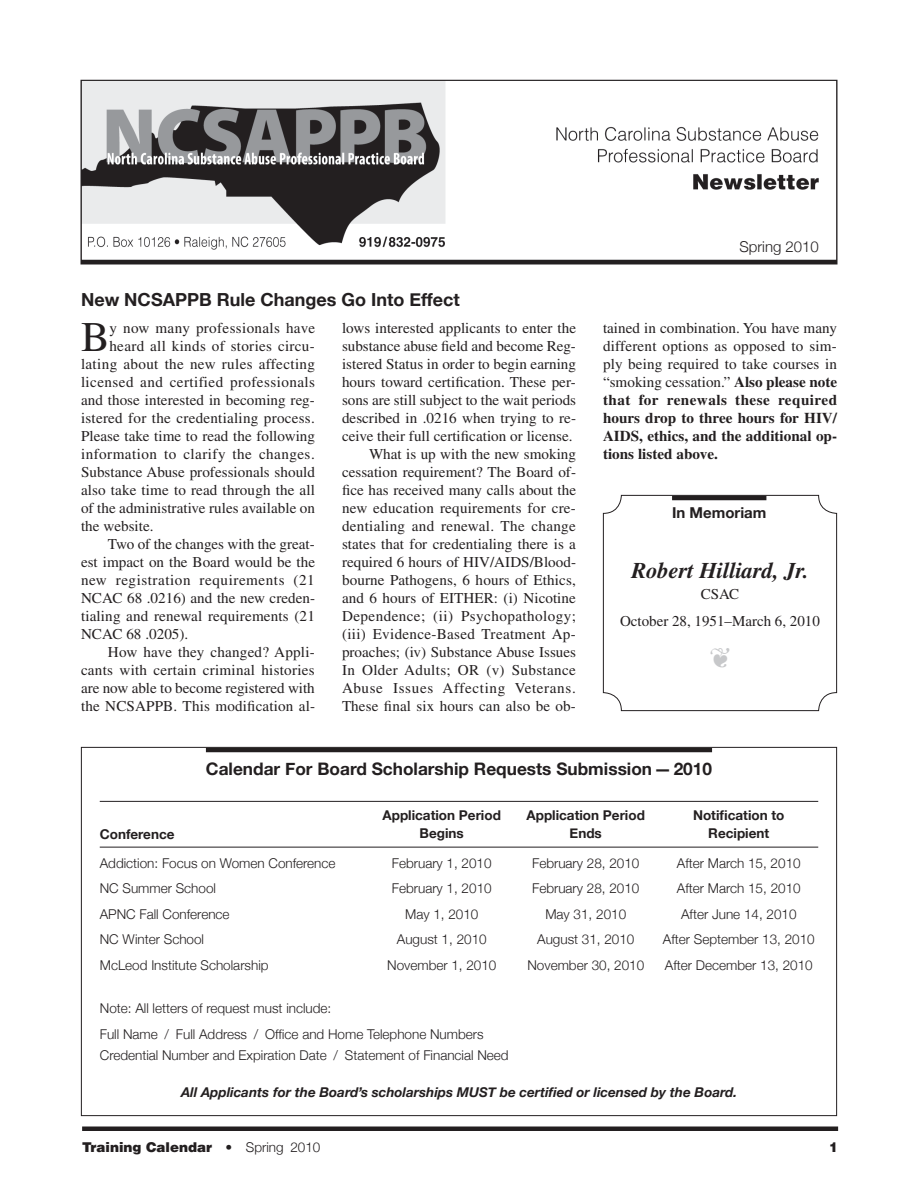
<style>
.page{position:relative;width:918px;height:1188px;background:#fff}
.page>*{position:absolute;margin:0;border:0;box-sizing:border-box;transform-origin:0 0}
.t1{font:42.15px "Times LT Std";color:#231f20}
.t2{font:italic 700 22.5px "Times LT Std";color:#231f20}
.t3{font:700 18px "Helvetica Neue";color:#231f20}
.t4{font:700 17.25px "Helvetica Neue";color:#231f20}
.t5{font:15px/18px "Times LT Std";color:#231f20;text-align:right}
.t6{font:700 15px/18px "Times LT Std";color:#231f20;text-align:justify}
.t7{font:15px "Times LT Std";letter-spacing:.03em;color:#231f20}
.t8{font:15px "Times LT Std";letter-spacing:.035em;color:#231f20}
.t9{font:300 15px "Helvetica Neue";color:#231f20}
.t10{font:700 15px "Helvetica Neue";color:#231f20}
.t11{font:300 13.5px/25.5px "Helvetica Neue";color:#231f20}
.t12{font:700 13.5px "Helvetica Neue";color:#231f20}
.t13{font:italic 700 13.5px "Helvetica Neue";color:#231f20}
.t14{font:900 13.5px "Helvetica";color:#231f20}
.s1{font-weight:400}
.s2{font-family:"Helvetica Neue";font-weight:300}
</style>
<div class="page">
<div style="left:82px;top:1126px;width:756px;height:5px;background:#231f20"></div>
<img style="left:83px;top:82px;width:752px;height:180px">
<div style="left:81px;top:80px;width:756px;height:184px;border:1px solid #231f20"></div>
<hr style="left:672px;top:496px;width:94px;height:4px;background:#231f20">
<div style="left:603px;top:495px;width:234px;height:216px;border:1px solid #231f20;border-radius:18px"></div>
<hr style="left:206px;top:748px;width:506px;height:4px;background:#231f20">
<hr style="left:100px;top:801px;width:718px;height:1px;background:#231f20">
<hr style="left:100px;top:847px;width:718px;height:1px;background:#231f20">
<p class="t3" style="left:81px;top:288px;width:380px">New NCSAPPB Rule Changes Go Into Effect</p>
<p class="t9" style="left:740px;top:237px;width:81px">Spring 2010</p>
<h1 class="t1" style="left:81px;top:313px;width:30px">B</h1>
<p class="t5" style="left:109px;top:319px;width:207px">y now many professionals have</p>
<p class="t5" style="left:109px;top:337px;width:207px">heard all kinds of stories circu-</p>
<p class="t5" style="left:81px;top:355px;width:236px">lating about the new rules affecting</p>
<p class="t7" style="left:81px;top:374px;width:236px">licensed and certified professionals</p>
<p class="t5" style="left:81px;top:391px;width:235px">and those interested in becoming reg-</p>
<p class="t5" style="left:81px;top:409px;width:235px">istered for the credentialing process.</p>
<p class="t5" style="left:81px;top:427px;width:236px">Please take time to read the following</p>
<p class="t5" style="left:81px;top:445px;width:235px">information to clarify the changes.</p>
<p class="t5" style="left:81px;top:463px;width:236px">Substance Abuse professionals should</p>
<p class="t5" style="left:81px;top:481px;width:236px">also take time to read through the all</p>
<p class="t5" style="left:81px;top:499px;width:236px">of the administrative rules available on</p>
<p class="t5" style="left:81px;top:517px;width:74px">the website.</p>
<p class="t5" style="left:108px;top:535px;width:208px">Two of the changes with the great-</p>
<p class="t5" style="left:81px;top:553px;width:236px">est impact on the Board would be the</p>
<p class="t8" style="left:81px;top:572px;width:235px">new registration requirements (21</p>
<p class="t5" style="left:81px;top:589px;width:236px">NCAC 68 .0216) and the new creden-</p>
<p class="t5" style="left:81px;top:607px;width:235px">tialing and renewal requirements (21</p>
<p class="t5" style="left:81px;top:625px;width:109px">NCAC 68 .0205).</p>
<p class="t5" style="left:108px;top:643px;width:208px">How have they changed? Appli-</p>
<p class="t5" style="left:81px;top:661px;width:235px">cants with certain criminal histories</p>
<p class="t5" style="left:81px;top:679px;width:235px">are now able to become registered with</p>
<p class="t5" style="left:81px;top:697px;width:236px">the NCSAPPB. This modification al-</p>
<p class="t5" style="left:342px;top:319px;width:236px">lows interested applicants to enter the substance abuse field and become Reg&shy;istered Status in order to begin earning hours toward certification. These per&shy;sons are still subject to the wait periods described in .0216 when trying to re&shy;ceive their full certification or license.<br>What is up with the new smoking cessation requirement? The Board of&shy;fice has received many calls about the new education requirements for cre&shy;dentialing and renewal. The change states that for credentialing there is a required 6 hours of HIV/AIDS/Blood&shy;bourne Pathogens, 6 hours of Ethics, and 6 hours of EITHER: (i) Nicotine Dependence; (ii) Psychopathology; (iii) Evidence-Based Treatment Ap&shy;proaches; (iv) Substance Abuse Issues In Older Adults; OR (v) Substance Abuse Issues Affecting Veterans.<br>These final six hours can also be ob-</p>
<p class="t6" style="left:603px;top:319px;width:236px"><span class="s1">tained in combination. You have many different options as opposed to sim&shy;ply being required to take courses in “smoking cessation.”</span> Also please note that for renewals these required hours drop to three hours for HIV/ AIDS, ethics, and the additional op&shy;tions listed above.</p>
<p class="t10" style="left:672px;top:504px;width:96px">In Memoriam</p>
<h2 class="t2" style="left:631px;top:558px;width:179px">Robert Hilliard, Jr.</h2>
<p class="t5" style="left:620px;top:581px;width:201px;line-height:27px;text-align:center">CSAC<br>October 28, 1951–March 6, 2010</p>
<p class="t12" style="left:100px;top:826px;width:76px">Conference</p>
<p class="t4" style="left:206px;top:758px;width:508px">Calendar For Board Scholarship Requests Submission—2010</p>
<p class="t12" style="left:383px;top:807px;width:120px">Application Period</p>
<p class="t12" style="left:527px;top:807px;width:120px">Application Period</p>
<p class="t12" style="left:693px;top:807px;width:93px">Notification to</p>
<p class="t12" style="left:420px;top:825px;width:46px">Begins</p>
<p class="t12" style="left:570px;top:825px;width:34px">Ends</p>
<p class="t12" style="left:708px;top:825px;width:62px">Recipient</p>
<p class="t11" style="left:100px;top:850px;width:237px">Addiction: Focus on Women Conference</p>
<p class="t11" style="left:392px;top:850px;width:101px">February 1, 2010</p>
<p class="t11" style="left:532px;top:850px;width:109px">February 28, 2010</p>
<p class="t11" style="left:677px;top:850px;width:125px">After March 15, 2010</p>
<p class="t11" style="left:100px;top:875px;width:118px">NC Summer School</p>
<p class="t11" style="left:392px;top:875px;width:101px">February 1, 2010</p>
<p class="t11" style="left:532px;top:875px;width:109px">February 28, 2010</p>
<p class="t11" style="left:677px;top:875px;width:125px">After March 15, 2010</p>
<p class="t11" style="left:100px;top:901px;width:131px">APNC Fall Conference</p>
<p class="t11" style="left:405px;top:901px;width:75px">May 1, 2010</p>
<p class="t11" style="left:545px;top:901px;width:82px">May 31, 2010</p>
<p class="t11" style="left:681px;top:901px;width:117px">After June 14, 2010</p>
<p class="t11" style="left:100px;top:926px;width:106px">NC Winter School</p>
<p class="t11" style="left:397px;top:926px;width:91px">August 1, 2010</p>
<p class="t11" style="left:537px;top:926px;width:99px">August 31, 2010</p>
<p class="t11" style="left:663px;top:926px;width:153px">After September 13, 2010</p>
<p class="t11" style="left:100px;top:952px;width:170px">McLeod Institute Scholarship</p>
<p class="t11" style="left:387px;top:952px;width:111px">November 1, 2010</p>
<p class="t11" style="left:527px;top:952px;width:118px">November 30, 2010</p>
<p class="t11" style="left:665px;top:952px;width:149px">After December 13, 2010</p>
<p class="t11" style="left:100px;top:995px;width:385px">Note: All letters of request must include:<br>Full Name / Full Address / Office and Home Telephone Numbers</p>
<p class="t11" style="left:100px;top:1042px;width:410px">Credential Number and Expiration Date / Statement of Financial Need</p>
<p class="t13" style="left:181px;top:1084px;width:558px">All Applicants for the Board’s scholarships MUST be certified or licensed by the Board.</p>
<p class="t14" style="left:82px;top:1139px;width:240px">Training Calendar <span class="s2">• Spring 2010</span></p>
<p class="t14" style="left:829px;top:1139px;width:11px">1</p>
</div>
